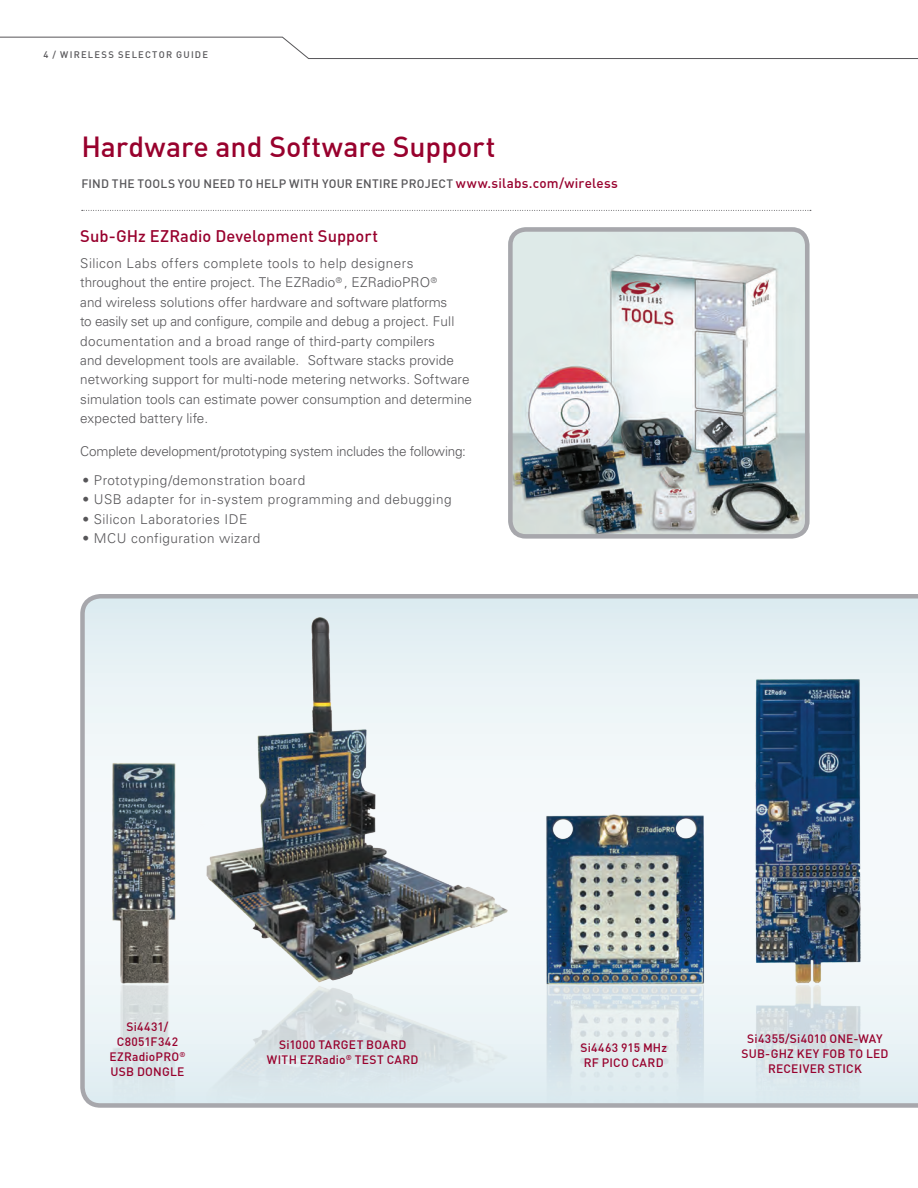
<style>
.page{position:relative;width:918px;height:1188px;background:#fff}
.page>*{position:absolute;margin:0;border:0;box-sizing:border-box;transform-origin:0 0}
.Product_Name{font:500 28.5px "DIN";letter-spacing:-.005em;color:#98012d}
.t1{font:500 16.5px "DIN";letter-spacing:.005em;color:#98012d}
.Body_Copy{font:300 13.5px/19.5px "Univers LT Std";letter-spacing:.005em;color:#575659}
.Bullets{font:300 13.5px "Univers LT Std";letter-spacing:.035em;color:#575659}
.Body_Copy-2{font:300 13.5px "Univers LT Std";letter-spacing:-.015em;color:#575659}
.caption_head{font:500 12px/15px "DIN";letter-spacing:.02em;color:#98012d;text-align:center}
.Download{font:500 12px "DIN";letter-spacing:.02em;color:#575659}
.t2{font:500 9.3px "DIN";letter-spacing:.125em;color:#575659}
.s1{font-size:13.5px;color:#98012d}
</style>
<div class="page">
<svg style="left:0;top:36px;width:918px;height:23px"></svg>
<svg style="left:82px;top:210px;width:729px;height:1px"></svg>
<img style="left:513px;top:232px;width:296px;height:302px">
<div style="left:508px;top:227px;width:301px;height:312px;border:4px solid #a7a7ac;border-radius:15px"></div>
<svg style="left:80px;top:594px;width:838px;height:514px"></svg>
<p class="t2" style="left:44px;top:49px;width:166px">4 / WIRELESS SELECTOR GUIDE</p>
<p class="Product_Name" style="left:81px;top:129px;width:416px">Hardware and Software Support</p>
<p class="Download" style="left:81px;top:176px;width:538px">FIND THE TOOLS YOU NEED TO HELP WITH YOUR ENTIRE PROJECT <span class="s1">www.silabs.com/wireless</span></p>
<p class="t1" style="left:80px;top:226px;width:299px">Sub-GHz EZRadio Development Support</p>
<p class="Body_Copy" style="left:80px;top:253px;width:393px">Silicon Labs offers complete tools to help designers throughout the entire project. The EZRadio<sup>®</sup> , EZRadioPRO<sup>®<br></sup>and wireless solutions offer hardware and software platforms<br>to easily set up and configure, compile and debug a project. Full documentation and a broad range of third-party compilers<br>and development tools are available. Software stacks provide networking support for multi-node metering networks. Software simulation tools can estimate power consumption and determine expected battery life.</p>
<p class="Body_Copy-2" style="left:80px;top:444px;width:387px">Complete development/prototyping system includes the following:</p>
<p class="Bullets" style="left:82px;top:472px;width:224px">• Prototyping/demonstration board</p>
<p class="Bullets" style="left:82px;top:491px;width:371px">• USB adapter for in-system programming and debugging</p>
<p class="Bullets" style="left:82px;top:511px;width:166px">• Silicon Laboratories IDE</p>
<p class="Bullets" style="left:82px;top:530px;width:179px">• MCU configuration wizard</p>
<p class="caption_head" style="left:110px;top:1019px;width:77px">Si4431/<br>C8051F342<br>EZRadioPRO<sup>®<br></sup>USB DONGLE</p>
<p class="caption_head" style="left:267px;top:1036px;width:153px">Si1000 TARGET BOARD<br>WITH EZRadio<sup>®</sup> TEST CARD</p>
<p class="caption_head" style="left:580px;top:1039px;width:88px;text-align:left">Si4463 915 MHz<br>RF PICO CARD</p>
<p class="caption_head" style="left:741px;top:1031px;width:149px">Si4355/Si4010 ONE-WAY<br>SUB-GHZ KEY FOB TO LED<br>RECEIVER STICK</p>
</div>
